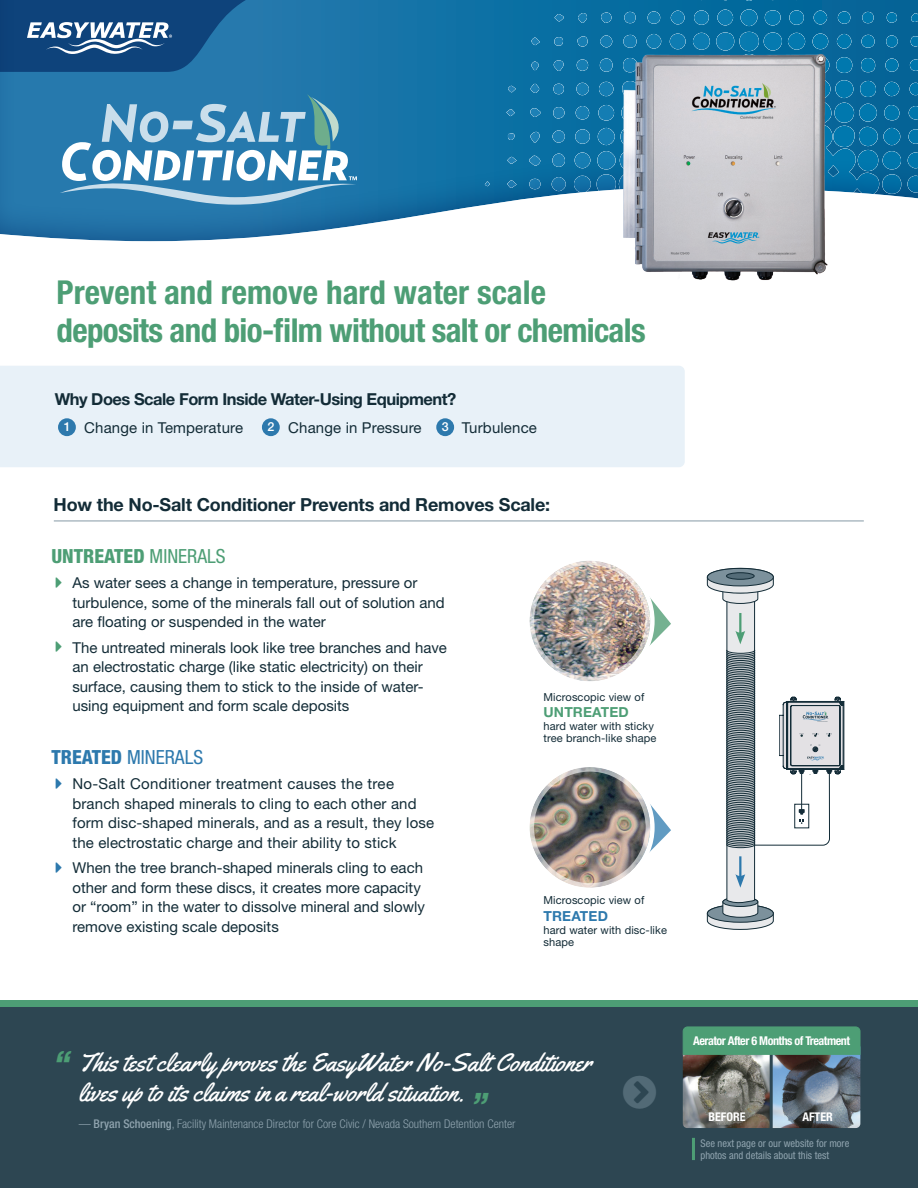
<style>
.page{position:relative;width:918px;height:1188px;background:#fff}
.page>*{position:absolute;margin:0;border:0;box-sizing:border-box;transform-origin:0 0}
.t1{font:700 condensed 33px "Helvetica Neue LT Std";letter-spacing:-.02em;color:#4d9e75}
.t2{font:700 condensed 33px "Helvetica Neue LT Std";color:#4d9e75}
.t3{font:italic 800 32.25px "Helvetica Neue LT Std";color:#4d9e75}
.t4{font:25.5px/30px "Yellowtail";color:#fff}
.Paragraph_Style_6{font:800 condensed 19.5px "Helvetica Neue LT Std";color:#4d9e75}
.Paragraph_Style_6-2{font:condensed 19.5px "Helvetica Neue LT Std";color:#2d79ad}
.t5{font:700 18px "Helvetica Neue LT Std";letter-spacing:-.01em;color:#132c37}
.t6{font:700 16.5px "Helvetica Neue LT Std";letter-spacing:-.03em;color:#132c37}
.Paragraph_Style_6-3{font:15px/19.5px "Helvetica Neue LT Std";color:#132c37}
.Paragraph_Style_6-4{font:700 13.8px "Helvetica Neue LT Std";letter-spacing:.01em;color:#4d9e75}
.Paragraph_Style_6-5{font:700 13.8px "Helvetica Neue LT Std";letter-spacing:.01em;color:#2d79ad}
.Paragraph_Style_6-6{font:500 12.45px "Helvetica Neue LT Std";color:#fff}
.t7{font:700 condensed 12.15px "Helvetica Neue LT Std";letter-spacing:-.04em;color:#fff}
.t8{font:300 condensed 12px "Helvetica Neue LT Std";color:#90a4af}
.t9{font:700 condensed 12px "Helvetica Neue LT Std";color:#fff}
.Paragraph_Style_6-7{font:11.1px "Helvetica Neue LT Std";letter-spacing:.01em;color:#132c37}
.Paragraph_Style_6-8{font:condensed 10.5px/12.5px "Helvetica Neue LT Std";color:#90a4af}
.s1{font-weight:400}
.s2{font-weight:800}
.s3{font-weight:500}
</style>
<div class="page">
<div style="left:0;top:0;width:918px;height:243px;background:#2d79ad;opacity:.8"></div>
<svg style="left:0;top:0;width:319px;height:72px;background:#266294"></svg>
<div style="left:0;top:366px;width:685px;height:101px;background:#e8f1f8"></div>
<div style="left:58px;top:418px;width:18px;height:18px;background:#2d79ad;border-radius:50%"></div>
<div style="left:262px;top:418px;width:18px;height:18px;background:#2d79ad;border-radius:50%"></div>
<div style="left:436px;top:418px;width:18px;height:18px;background:#2d79ad;border-radius:50%"></div>
<hr style="left:54px;top:521px;width:810px;height:1px;background:#859aa6">
<svg style="left:638px;top:585px;width:33px;height:71px"></svg>
<img style="left:530px;top:561px;width:120px;height:120px;border-radius:60px">
<div style="left:530px;top:561px;width:120px;height:120px;border:4px solid #fff;border-radius:50%"></div>
<div style="left:525px;top:556px;width:130px;height:130px;border:4px solid #fff;border-radius:50%"></div>
<svg style="left:640px;top:794px;width:31px;height:67px"></svg>
<img style="left:530px;top:767px;width:120px;height:121px;border-radius:60px">
<div style="left:530px;top:767px;width:120px;height:121px;border:4px solid #fff;border-radius:50%"></div>
<div style="left:525px;top:763px;width:130px;height:129px;border:4px solid #fff;border-radius:50%"></div>
<svg style="left:707px;top:568px;width:137px;height:362px"></svg>
<svg style="left:60px;top:94px;width:297px;height:111px;background:#5d9bc0"></svg>
<img style="left:624px;top:54px;width:203px;height:226px">
<div style="left:0;top:1000px;width:918px;height:188px;background:#4d9e75"></div>
<div style="left:0;top:1007px;width:918px;height:181px;background:#2d4652"></div>
<img style="left:683px;top:1055px;width:87px;height:73px">
<img style="left:773px;top:1055px;width:87px;height:73px">
<div style="left:682px;top:1026px;width:179px;height:29px;background:#4d9e75"></div>
<hr style="left:692px;top:1138px;width:3px;height:22px;background:#4d9e75">
<p class="t2" style="left:57px;top:272px;width:491px">Prevent and remove hard water scale</p>
<p class="t1" style="left:57px;top:310px;width:591px">deposits and bio-film without salt or chemicals</p>
<p class="t6" style="left:55px;top:389px;width:403px">Why Does Scale Form Inside Water-Using Equipment?</p>
<p class="Paragraph_Style_6-6" style="left:64px;top:420px;width:8px">1</p>
<p class="Paragraph_Style_6-3" style="left:84px;top:417px;width:160px">Change in Temperature</p>
<p class="Paragraph_Style_6-6" style="left:267px;top:420px;width:8px">2</p>
<p class="Paragraph_Style_6-3" style="left:288px;top:417px;width:135px">Change in Pressure</p>
<p class="Paragraph_Style_6-6" style="left:442px;top:420px;width:8px">3</p>
<p class="Paragraph_Style_6-3" style="left:462px;top:417px;width:76px">Turbulence</p>
<p class="t5" style="left:54px;top:493px;width:498px">How the No-Salt Conditioner Prevents and Removes Scale:</p>
<p class="Paragraph_Style_6" style="left:51px;top:544px;width:176px">UNTREATED <span class="s1">MINERALS</span></p>
<p class="Paragraph_Style_6-3" style="left:72px;top:573px;width:374px">As water sees a change in temperature, pressure or turbulence, some of the minerals fall out of solution and are floating or suspended in the water</p>
<p class="Paragraph_Style_6-3" style="left:72px;top:637px;width:376px">The untreated minerals look like tree branches and have an electrostatic charge (like static electricity) on their surface, causing them to stick to the inside of water&shy;using equipment and form scale deposits</p>
<p class="Paragraph_Style_6-2" style="left:51px;top:745px;width:153px"><span class="s2">TREATED</span> MINERALS</p>
<p class="Paragraph_Style_6-3" style="left:72px;top:774px;width:363px">No-Salt Conditioner treatment causes the tree branch shaped minerals to cling to each other and form disc-shaped minerals, and as a result, they lose the electrostatic charge and their ability to stick</p>
<p class="Paragraph_Style_6-3" style="left:72px;top:858px;width:354px">When the tree branch-shaped minerals cling to each other and form these discs, it creates more capacity or “room” in the water to dissolve mineral and slowly remove existing scale deposits</p>
<p class="Paragraph_Style_6-7" style="left:544px;top:690px;width:102px">Microscopic view of</p>
<p class="Paragraph_Style_6-4" style="left:544px;top:704px;width:87px">UNTREATED</p>
<p class="Paragraph_Style_6-7" style="left:544px;top:719px;width:112px">hard water with sticky</p>
<p class="Paragraph_Style_6-7" style="left:544px;top:732px;width:114px">tree branch-like shape</p>
<p class="Paragraph_Style_6-7" style="left:544px;top:894px;width:102px">Microscopic view of</p>
<p class="Paragraph_Style_6-5" style="left:544px;top:908px;width:66px">TREATED</p>
<p class="Paragraph_Style_6-7" style="left:544px;top:923px;width:125px">hard water with disc-like</p>
<p class="Paragraph_Style_6-7" style="left:544px;top:935px;width:32px">shape</p>
<p class="t3" style="left:55px;top:1043px;width:18px">“</p>
<p class="t4" style="left:78px;top:1047px;width:515px">This test clearly proves the EasyWater No-Salt Conditioner lives up to its claims in a real-world situation.</p>
<p class="t8" style="left:79px;top:1117px;width:438px">— <span class="s3">Bryan Schoening</span>, Facility Maintenance Director for Core Civic / Nevada Southern Detention Center</p>
<p class="t3" style="left:472px;top:1086px;width:18px">”</p>
<p class="t7" style="left:693px;top:1034px;width:158px">Aerator After 6 Months of Treatment</p>
<p class="t9" style="left:708px;top:1110px;width:39px">BEFORE</p>
<p class="t9" style="left:802px;top:1110px;width:32px">AFTER</p>
<p class="Paragraph_Style_6-8" style="left:700px;top:1137px;width:150px">See next page or our website for more photos and details about this test</p>
</div>
